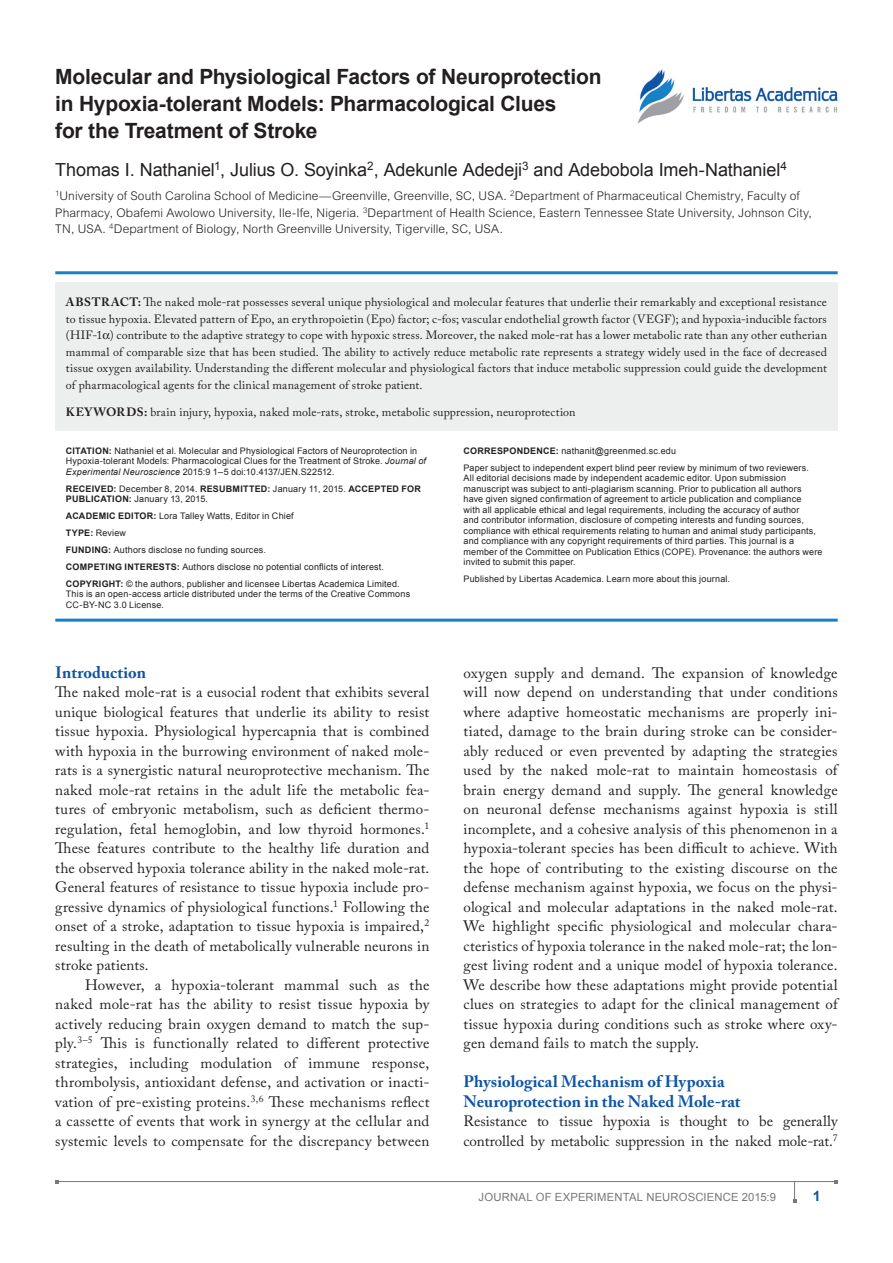
<style>
.page{position:relative;width:893px;height:1263px;background:#fff}
.page>*{position:absolute;margin:0;border:0;box-sizing:border-box;transform-origin:0 0}
.ArticleTitle{font:700 21px/27px "Arial";letter-spacing:-.01em;color:#231f20}
.AuthorName{font:18px "Arial";letter-spacing:-.005em;color:#231f20}
.Heading1{font:700 16.5px/19.5px "Adobe Caslon Pro";color:#1055a4}
.BodyText{font:15px/19.5px "Adobe Caslon Pro";letter-spacing:.015em;color:#231f20;text-align:justify}
.BodyText_First{font:15px/19.5px "Adobe Caslon Pro";color:#231f20;text-align:justify}
.RunningFooter-Folio{font:700 14.25px "Arial";color:#1055a4}
.t1{font:12px/16.5px "Adobe Caslon Pro";letter-spacing:.015em;color:#231f20;text-align:justify}
.AuthorAffiliation{font:300 12px/16.5px "Arial MT Std";letter-spacing:.01em;color:#231f20}
.RunningFooter{font:11.25px "Arial";letter-spacing:.02em;color:#76787b}
.t2{font:9px/10.5px "Arial";letter-spacing:.02em;color:#231f20}
.s1{font-weight:700}
.s2{font-style:italic}
</style>
<div class="page">
<hr style="left:57px;top:1181px;width:779px;height:1px;background:#76787b">
<svg style="left:793px;top:1182px;width:3px;height:20px"></svg>
<img style="left:637px;top:69px;width:201px;height:55px">
<hr style="left:55px;top:271px;width:783px;height:3px;background:#1582c5">
<hr style="left:55px;top:619px;width:783px;height:3px;background:#1582c5">
<div style="left:55px;top:282px;width:783px;height:149px;background:#edeeee"></div>
<p class="ArticleTitle" style="left:55px;top:64px;width:548px">Molecular and Physiological Factors of Neuroprotection in Hypoxia-tolerant Models: Pharmacological Clues<br>for the Treatment of Stroke</p>
<p class="AuthorName" style="left:55px;top:158px;width:733px">Thomas I . Nathaniel<sup>1</sup>, Julius O. Soyinka<sup>2</sup>, Adekunle Adedeji<sup>3</sup> and Adebobola I meh-Nathaniel<sup>4</sup></p>
<p class="AuthorAffiliation" style="left:55px;top:189px;width:758px"><sup>1</sup>University of South Carolina School of Medicine—Greenville, Greenville, SC, USA. <sup>2</sup>Department of Pharmaceutical Chemistry, Faculty of<br>Pharmacy, Obafemi Awolowo University, Ile-Ife, Nigeria. <sup>3</sup>Department of Health Science, Eastern Tennessee State University, Johnson City,<br>TN, USA. <sup>4</sup>Department of Biology, North Greenville University, Tigerville, SC, USA.</p>
<p class="t1" style="left:66px;top:294px;width:763px"><span class="s1">ABSTRACT:</span> The naked mole-rat possesses several unique physiological and molecular features that underlie their remarkably and exceptional resistance to tissue hypoxia. Elevated pattern of Epo, an erythropoietin (Epo) factor; c-fos; vascular endothelial growth factor (VEGF); and hypoxia-inducible factors (HIF-1 ) contribute to the adaptive strategy to cope with hypoxic stress. Moreover, the naked mole-rat has a lower metabolic rate than any other eutherian mammal of comparable size that has been studied. The ability to actively reduce metabolic rate represents a strategy widely used in the face of decreased tissue oxygen availability. Understanding the different molecular and physiological factors that induce metabolic suppression could guide the development of pharmacological agents for the clinical management of stroke patient.</p>
<p class="t1" style="left:66px;top:403px;width:511px"><span class="s1">KEYWORDS:</span> brain injury, hypoxia, naked mole-rats, stroke, metabolic suppression, neuroprotection</p>
<p class="t2" style="left:66px;top:445px;width:362px"><span class="s1">CITATION:</span> Nathaniel et al. Molecular and Physiological Factors of Neuroprotection in<br>Hypoxia-tolerant M odels: Pharmacological Clues for the Treatment of Stroke. <span class="s2">Journal of<br>Experimental Neuroscience</span> 2015:9 1–5 doi:10.4137/JEN .S22512.</p>
<p class="t2" style="left:66px;top:483px;width:356px"><span class="s1">RECEIVED:</span> December 8, 2014. <span class="s1">RESUBMITTED:</span> January 11, 2015. <span class="s1">ACCEPTED FOR<br>PUBLICATION:</span> January 13, 2015.</p>
<p class="t2" style="left:66px;top:508px;width:335px;line-height:16.8px"><span class="s1">ACADEMIC EDITOR:</span> Lora Talley Watts, Editor in Chief<br><span class="s1">TYPE:</span> Review<br><span class="s1">FUNDING:</span> Authors disclose no funding sources.<br><span class="s1">COMPETING INTERESTS:</span> Authors disclose no potential conflicts of interest.<br><span class="s1">COPYRIGHT:</span> © the authors, publisher and licensee Libertas Academica Limited.</p>
<p class="t2" style="left:66px;top:589px;width:346px">This is an open-access article distributed under the terms of the Creative Commons<br>CC-BY-NC 3.0 License.</p>
<p class="t2" style="left:463px;top:442px;width:347px;line-height:16.8px"><span class="s1">CORRESPONDENCE:</span> nathanit@greenmed.sc.edu<br>Paper subject to independent expert blind peer review by minimum of two reviewers.</p>
<p class="t2" style="left:463px;top:473px;width:354px">All editorial decisions made by independent academic editor. U pon submission manuscript was subject to anti-plagiarism scanning. Prior to publication all authors have given signed confirmation of agreement to article publication and compliance with all applicable ethical and legal requirements, including the accuracy of author and contributor information, disclosure of competing interests and funding sources, compliance with ethical requirements relating to human and animal study participants, and compliance with any copyright requirements of third parties. This journal is a member of the Committee on Publication Ethics (COP</p>
<p class="t2" style="left:685px;top:546px;width:139px">E). Provenance: the authors were</p>
<p class="t2" style="left:464px;top:554px;width:268px;line-height:16.8px">invited to submit this paper.<br>Published by Libertas Academica. Learn more about this journal.</p>
<p class="Heading1" style="left:55px;top:662px;width:92px">Introduction</p>
<p class="BodyText_First" style="left:55px;top:682px;width:376px">The naked mole-rat is a eusocial rodent that exhibits several unique biological features that underlie its ability to resist tissue hypoxia. Physiological hypercapnia that is combined with hypoxia in the burrowing environment of naked mole&shy;rats is a synergistic natural neuroprotective mechanism. The naked mole-rat retains in the adult life the metabolic fea&shy;tures of embryonic metabolism, such as deficient thermo&shy;regulation, fetal hemoglobin, and low thyroid hormones.<sup>1<br></sup>These features contribute to the healthy life duration and the observed hypoxia tolerance ability in the naked mole-rat.<br>General features of resistance to tissue hypoxia include pro&shy;gressive dynamics of physiological functions.<sup>1</sup> Following the onset of a stroke, adaptation to tissue hypoxia is impaired,<sup>2 </sup>resulting in the death of metabolically vulnerable neurons in stroke patients.</p>
<p class="BodyText" style="left:55px;top:975px;width:376px;text-indent:30px">However, a hypoxia-tolerant mammal such as the naked mole-rat has the ability to resist tissue hypoxia by actively reducing brain oxygen demand to match the sup&shy;ply.<sup>3–5</sup> This is functionally related to different protective strategies, including modulation of immune response, thrombolysis, antioxidant defense, and activation or inacti&shy;vation of pre-existing proteins.<sup>3,6</sup> These mechanisms reflect a cassette of events that work in synergy at the cellular and systemic levels to compensate for the discrepancy between</p>
<p class="BodyText" style="left:463px;top:663px;width:376px">oxygen supply and demand. The expansion of knowledge will now depend on understanding that under conditions where adaptive homeostatic mechanisms are properly ini&shy;tiated, damage to the brain during stroke can be consider&shy;ably reduced or even prevented by adapting the strategies used by the naked mole-rat to maintain homeostasis of brain energy demand and supply. The general knowledge on neuronal defense mechanisms against hypoxia is still incomplete, and a cohesive analysis of this phenomenon in a hypoxia-tolerant species has been difficult to achieve. With the hope of contributing to the existing discourse on the defense mechanism against hypoxia, we focus on the physi&shy;ological and molecular adaptations in the naked mole-rat.<br>We highlight specific physiological and molecular chara&shy;cteristics of hypoxia tolerance in the naked mole-rat; the lon&shy;gest living rodent and a unique model of hypoxia tolerance.<br>We describe how these adaptations might provide potential clues on strategies to adapt for the clinical management of tissue hypoxia during conditions such as stroke where oxy&shy;gen demand fails to match the supply.</p>
<p class="Heading1" style="left:463px;top:1072px;width:279px">Physiological Mechanism of Hypoxia<br>Neuroprotection in the Naked Mole-rat</p>
<p class="BodyText_First" style="left:463px;top:1111px;width:376px">Resistance to tissue hypoxia is thought to be generally controlled by metabolic suppression in the naked mole-rat.<sup>7</sup></p>
<p class="RunningFooter" style="left:478px;top:1189px;width:299px">Journal of Experimental Neuroscience 2015:9</p>
<p class="RunningFooter-Folio" style="left:813px;top:1186px;width:9px">1</p>
</div>
